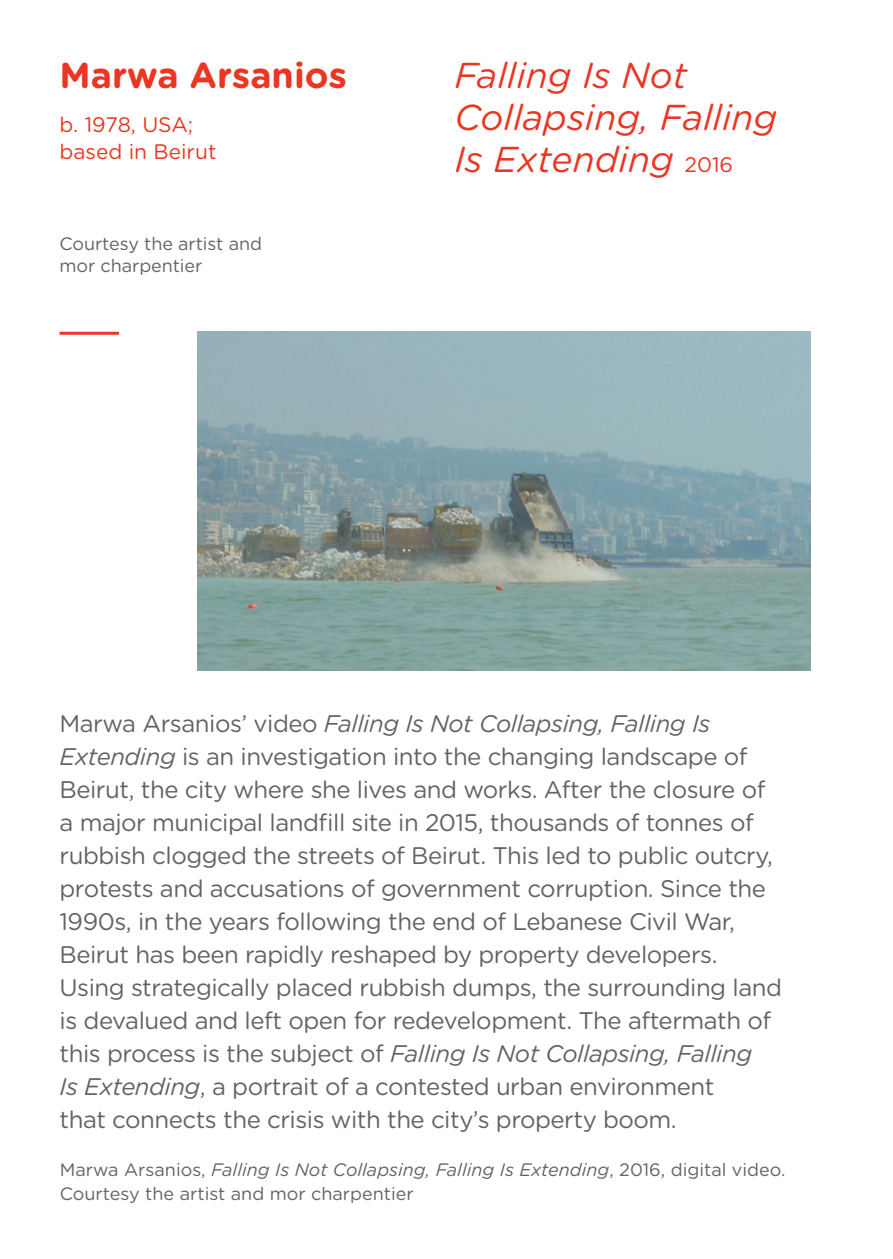
<style>
.page{position:relative;width:893px;height:1259px;background:#fff}
.page>*{position:absolute;margin:0;border:0;box-sizing:border-box;transform-origin:0 0}
.t1{font:italic 36px/42px "Gotham Rounded";color:#ea3622}
.t2{font:700 36px "Gotham Rounded";color:#ea3622}
.t3{font:24px/33px "Gotham Rounded";letter-spacing:-.02em;color:#636366}
.t4{font:21px/27px "Gotham Rounded";color:#ea3622}
.t5{font:18px/24px "Gotham Rounded";letter-spacing:-.005em;color:#636366}
.s1{font-style:normal;font-size:21px}
.s2{font-style:italic}
</style>
<div class="page">
<img style="left:198px;top:332px;width:612px;height:338px">
<hr style="left:60px;top:332px;width:59px;height:3px;background:#ea3622">
<h1 class="t2" style="left:60px;top:49px;width:289px">Marwa Arsanios</h1>
<p class="t4" style="left:60px;top:110px;width:159px">b. 1978, USA; based in Beirut</p>
<p class="t5" style="left:60px;top:231px;width:204px;line-height:22.5px">Courtesy the artist and mor charpentier</p>
<h1 class="t1" style="left:454px;top:53px;width:324px">Falling Is Not<br>Collapsing, Falling<br>Is Extending <span class="s1">2016</span></h1>
<p class="t3" style="left:60px;top:706px;width:724px">Marwa Arsanios’ video <span class="s2">Falling Is Not Collapsing, Falling Is Extending</span> is an investigation into the changing landscape of Beirut, the city where she lives and works. After the closure of a major municipal landfill site in 2015, thousands of tonnes of rubbish clogged the streets of Beirut. This led to public outcry, protests and accusations of government corruption. Since the 1990s, in the years following the end of Lebanese Civil War, Beirut has been rapidly reshaped by property developers.<br>Using strategically placed rubbish dumps, the surrounding land is devalued and left open for redevelopment. The aftermath of this process is the subject of <span class="s2">Falling Is Not Collapsing, Falling<br>Is Extending</span>, a portrait of a contested urban environment<br>that connects the crisis with the city’s property boom.</p>
<p class="t5" style="left:60px;top:1156px;width:727px">Marwa Arsanios, <span class="s2">Falling Is Not Collapsing, Falling Is Extending</span>, 2016, digital video.<br>Courtesy the artist and mor charpentier</p>
</div>
